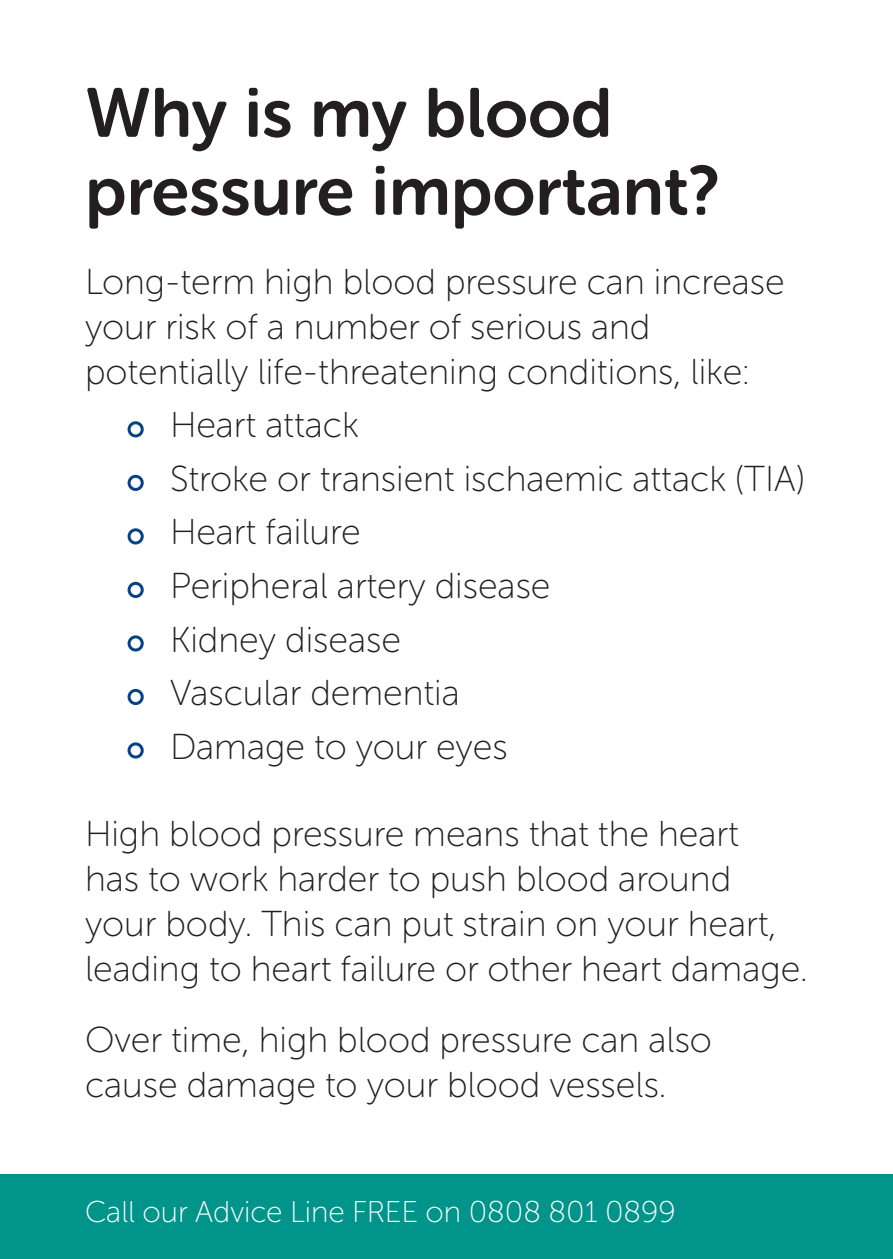
<style>
.page{position:relative;width:893px;height:1259px;background:#fff}
.page>*{position:absolute;margin:0;border:0;box-sizing:border-box;transform-origin:0 0}
.t1{font:69px/78px "Museo Sans Rounded 700";color:#231f20}
.t2{font:36px/45px "Museo Sans Rounded 100";color:#231f20}
.t3{font:30px "Museo Sans Rounded 100";color:#fff}
</style>
<div class="page">
<div style="left:0;top:1174px;width:893px;height:85px;background:#00948b"></div>
<div style="left:128px;top:421px;width:16px;height:16px;border:3px solid #054286;border-radius:50%"></div>
<div style="left:128px;top:475px;width:16px;height:16px;border:3px solid #054286;border-radius:50%"></div>
<div style="left:128px;top:528px;width:16px;height:16px;border:3px solid #054286;border-radius:50%"></div>
<div style="left:128px;top:582px;width:16px;height:16px;border:3px solid #054286;border-radius:50%"></div>
<div style="left:128px;top:635px;width:16px;height:16px;border:3px solid #054286;border-radius:50%"></div>
<div style="left:128px;top:689px;width:16px;height:16px;border:3px solid #054286;border-radius:50%"></div>
<div style="left:128px;top:742px;width:16px;height:16px;border:3px solid #054286;border-radius:50%"></div>
<h1 class="t1" style="left:85px;top:74px;width:637px">Why is my blood pressure important?</h1>
<p class="t2" style="left:85px;top:259px;width:701px">Long-term high blood pressure can increase your risk of a number of serious and potentially life-threatening conditions, like:</p>
<p class="t2" style="left:170px;top:399px;width:636px;line-height:53.4px">Heart attack<br>Stroke or transient ischaemic attack (TIA)<br>Heart failure<br>Peripheral artery disease<br>Kidney disease<br>Vascular dementia<br>Damage to your eyes</p>
<p class="t2" style="left:85px;top:811px;width:724px">High blood pressure means that the heart<br>has to work harder to push blood around your body. This can put strain on your heart, leading to heart failure or other heart damage.</p>
<p class="t2" style="left:85px;top:1017px;width:628px">Over time, high blood pressure can also cause damage to your blood vessels.</p>
<p class="t3" style="left:85px;top:1195px;width:592px">Call our Advice Line FREE on 0808 801 0899</p>
<p class="t3" style="left:76px;top:1199px;width:514px">Call our Advice Line FREE on 0808 801</p>
</div>
